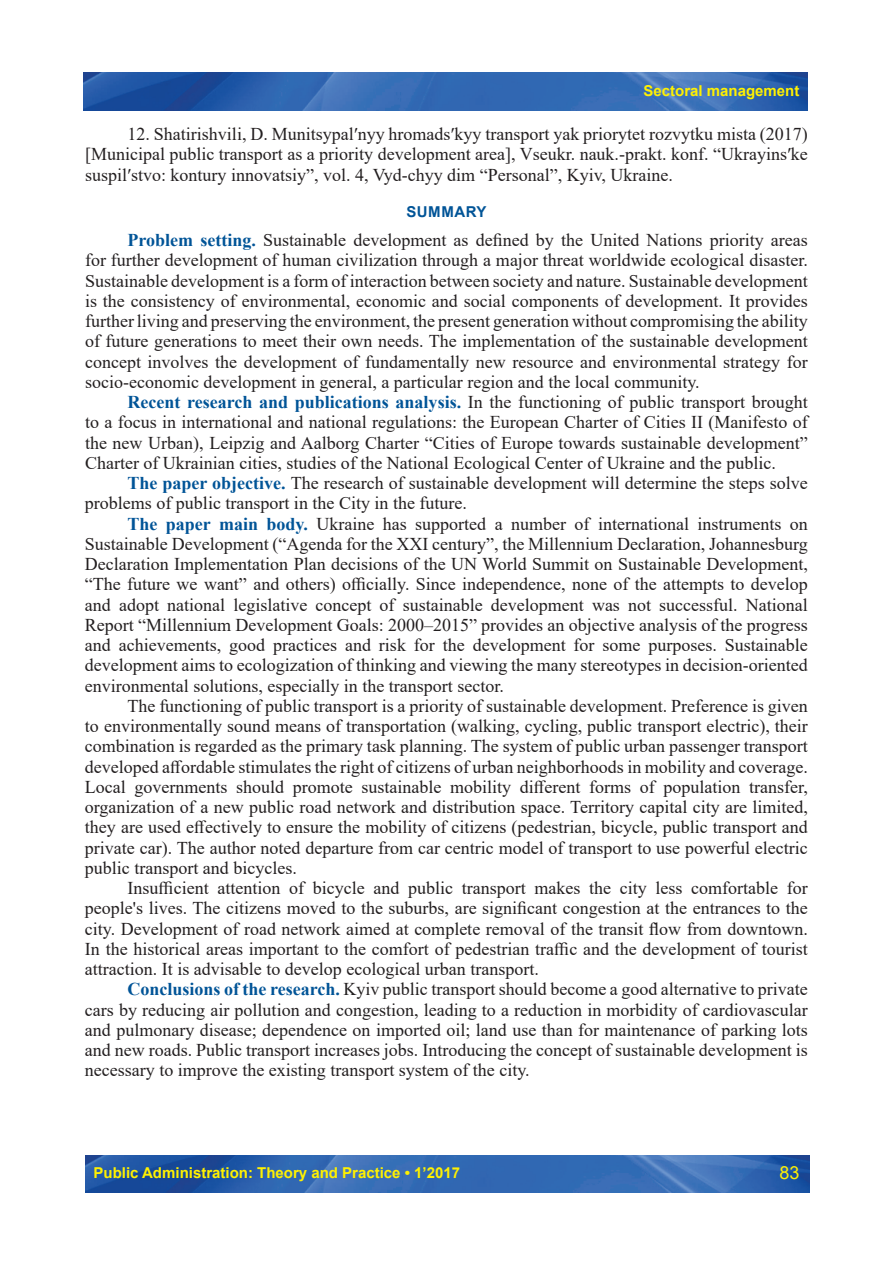
<style>
.page{position:relative;width:893px;height:1263px;background:#fff}
.page>*{position:absolute;margin:0;border:0;box-sizing:border-box;transform-origin:0 0}
.t1{font:18px/20.2px "Times New Roman";color:#231f20;text-align:justify}
.t2{font:18px "Arial";color:#fff101}
.t3{font:700 15px "Arial";color:#fff101}
.t4{font:700 15px "Arial";letter-spacing:.035em;color:#015497}
.s1{font-weight:700;color:#015497}
</style>
<div class="page">
<img style="left:85px;top:1155px;width:724px;height:37px">
<img style="left:84px;top:73px;width:724px;height:37px">
<p class="t3" style="left:643px;top:80px;width:157px">Sectoral management</p>
<p class="t1" style="left:85px;top:123px;width:724px;text-indent:43px">12. Shatirishvili, D. Munitsypalʹnyy hromadsʹkyy transport yak priorytet rozvytku mista (2017) [Municipal public transport as a priority development area], Vseukr. nauk.-prakt. konf. “Ukrayinsʹke suspilʹstvo: kontury innovatsiy”, vol. 4, Vyd-chyy dim “Personal”, Kyiv, Ukraine.</p>
<p class="t4" style="left:406px;top:201px;width:82px">SUMMARY</p>
<p class="t1" style="left:85px;top:229px;width:724px;text-indent:43px"><span class="s1">Problem setting.</span> Sustainable development as defined by the United Nations priority areas for further development of human civilization through a major threat worldwide ecological disaster.<br>Sustainable development is a form of interaction between society and nature. Sustainable development is the consistency of environmental, economic and social components of development. It provides further living and preserving the environment, the present generation without compromising the ability of future generations to meet their own needs. The implementation of the sustainable development concept involves the development of fundamentally new resource and environmental strategy for socio-economic development in general, a particular region and the local community.</p>
<p class="t1" style="left:85px;top:391px;width:724px;text-indent:43px"><span class="s1">Recent research and publications analysis.</span> In the functioning of public transport brought to a focus in international and national regulations: the European Charter of Cities II (Manifesto of the new Urban), Leipzig and Aalborg Charter “Cities of Europe towards sustainable development” Charter of Ukrainian cities, studies of the National Ecological Center of Ukraine and the public.</p>
<p class="t1" style="left:85px;top:472px;width:724px;text-indent:43px"><span class="s1">The paper objective.</span> The research of sustainable development will determine the steps solve problems of public transport in the City in the future.</p>
<p class="t1" style="left:85px;top:513px;width:724px;text-indent:43px"><span class="s1">The paper main body.</span> Ukraine has supported a number of international instruments on Sustainable Development (“Agenda for the XXI century”, the Millennium Declaration, Johannesburg Declaration Implementation Plan decisions of the UN World Summit on Sustainable Development, “The future we want” and others) officially. Since independence, none of the attempts to develop and adopt national legislative concept of sustainable development was not successful. National Report “Millennium Development Goals: 2000–2015” provides an objective analysis of the progress and achievements, good practices and risk for the development for some purposes. Sustainable development aims to ecologization of thinking and viewing the many stereotypes in decision-oriented environmental solutions, especially in the transport sector.</p>
<p class="t1" style="left:85px;top:695px;width:724px;text-indent:43px">The functioning of public transport is a priority of sustainable development. Preference is given to environmentally sound means of transportation (walking, cycling, public transport electric), their combination is regarded as the primary task planning. The system of public urban passenger transport developed affordable stimulates the right of citizens of urban neighborhoods in mobility and coverage.<br>Local governments should promote sustainable mobility different forms of population transfer, organization of a new public road network and distribution space. Territory capital city are limited, they are used effectively to ensure the mobility of citizens (pedestrian, bicycle, public transport and private car). The author noted departure from car centric model of transport to use powerful electric public transport and bicycles.</p>
<p class="t1" style="left:85px;top:877px;width:724px;text-indent:43px">Insufficient attention of bicycle and public transport makes the city less comfortable for people's lives. The citizens moved to the suburbs, are significant congestion at the entrances to the city. Development of road network aimed at complete removal of the transit flow from downtown.<br>In the historical areas important to the comfort of pedestrian traffic and the development of tourist attraction. It is advisable to develop ecological urban transport.</p>
<p class="t1" style="left:85px;top:979px;width:724px;text-indent:43px"><span class="s1">Conclusions of the research.</span> Kyiv public transport should become a good alternative to private cars by reducing air pollution and congestion, leading to a reduction in morbidity of cardiovascular and pulmonary disease; dependence on imported oil; land use than for maintenance of parking lots and new roads. Public transport increases jobs. Introducing the concept of sustainable development is necessary to improve the existing transport system of the city.</p>
<p class="t3" style="left:94px;top:1162px;width:368px">Public Administration: Theory and Practice • 1’2017</p>
<p class="t2" style="left:779px;top:1160px;width:22px">83</p>
</div>
